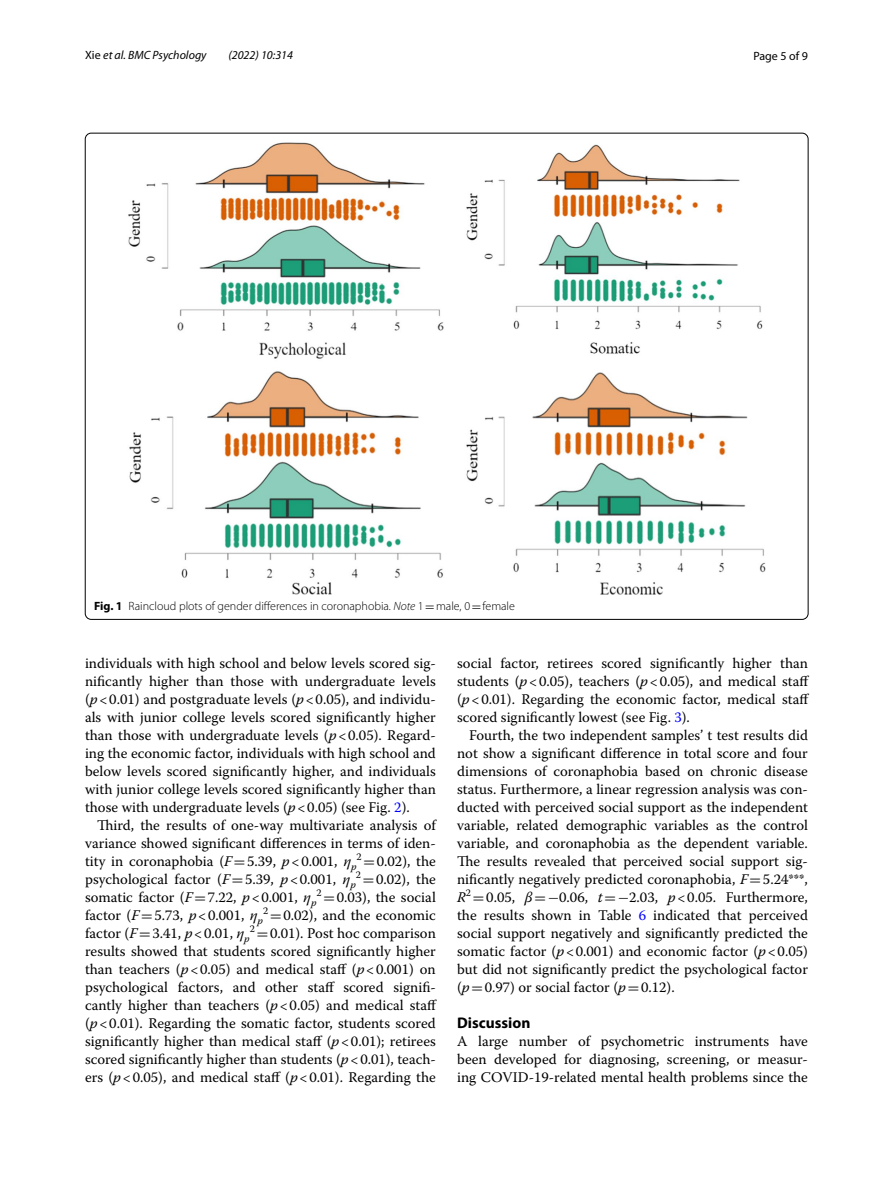
<style>
.page{position:relative;width:893px;height:1187px;background:#fff}
.page>*{position:absolute;margin:0;border:0;box-sizing:border-box;transform-origin:0 0}
.t1{font:700 15.45px "Myriad Pro";color:#000}
.t2{font:14.7px/18px "Warnock Pro";color:#000;text-align:justify}
.t3{font:300 12px "Myriad Pro";color:#000}
.t4{font:italic 12px "Myriad Pro";color:#000}
.t5{font:12px "Myriad Pro";color:#000}
.s1{font-style:normal}
.s2{font-weight:700}
.s3{font-style:italic}
.s4{font-family:"MTSY";font-weight:400}
.s5{color:#00f}
.s6{font-family:"MTSY"}
</style>
<div class="page">
<img style="left:128px;top:142px;width:638px;height:452px">
<p class="t4" style="left:85px;top:48px;width:123px"><span class="s1">Xie</span> et al. BMC Psychology</p>
<p class="t4" style="left:228px;top:48px;width:66px">(2022) 10:314</p>
<p class="t5" style="left:753px;top:48px;width:56px">Page 5 of 9</p>
<p class="t3" style="left:94px;top:599px;width:422px"><span class="s2">Fig. 1</span> Raincloud plots of gender differences in coronaphobia<span class="s3">. Note</span> 1<span class="s4">=</span>male, 0<span class="s4">=</span>female</p>
<p class="t2" style="left:85px;top:654px;width:352px">individuals with high school and below levels scored sig&shy;nificantly higher than those with undergraduate levels (<span class="s3">p</span>&lt;0.01) and postgraduate levels (<span class="s3">p</span>&lt;0.05), and individu&shy;als with junior college levels scored significantly higher than those with undergraduate levels (<span class="s3">p</span>&lt;0.05). Regard&shy;ing the economic factor, individuals with high school and below levels scored significantly higher, and individuals with junior college levels scored significantly higher than those with undergraduate levels (<span class="s3">p</span>&lt;0.05) (see Fig. <span class="s5">2</span>).</p>
<p class="t2" style="left:85px;top:816px;width:353px;text-indent:12px">Third, the results of one-way multivariate analysis of variance showed significant differences in terms of iden&shy;tity in coronaphobia (<span class="s3">F</span><span class="s6">=</span>5.39, <span class="s3">p</span>&lt;0.001, <span class="s3">η</span><sub>p</sub><sup>2</sup> <span class="s6">=</span>0.02), the psychological factor (<span class="s3">F</span><span class="s6">=</span>5.39, <span class="s3">p</span>&lt;0.001, <span class="s3">η</span><sub>p</sub><sup>2</sup> <span class="s6">=</span>0.02), the somatic factor (<span class="s3">F</span><span class="s6">=</span>7.22, <span class="s3">p</span>&lt;0.001, <span class="s3">η</span><sub>p</sub><sup>2</sup> <span class="s6">=</span>0.03), the social factor (<span class="s3">F</span><span class="s6">=</span>5.73, <span class="s3">p</span>&lt;0.001, <span class="s3">η</span><sub>p</sub><sup>2</sup> <span class="s6">=</span>0.02), and the economic factor (<span class="s3">F</span><span class="s6">=</span>3.41, <span class="s3">p</span>&lt;0.01, <span class="s3">η</span><sub>p</sub><sup>2</sup> <span class="s6">=</span>0.01). Post hoc comparison results showed that students scored significantly higher than teachers (<span class="s3">p</span>&lt;0.05) and medical staff (<span class="s3">p</span>&lt;0.001) on psychological factors, and other staff scored signifi&shy;cantly higher than teachers (<span class="s3">p</span>&lt;0.05) and medical staff (<span class="s3">p</span>&lt;0.01). Regarding the somatic factor, students scored significantly higher than medical staff (<span class="s3">p</span>&lt;0.01); retirees scored significantly higher than students (<span class="s3">p</span>&lt;0.01), teach&shy;ers (<span class="s3">p</span>&lt;0.05), and medical staff (<span class="s3">p</span>&lt;0.01). Regarding the</p>
<p class="t2" style="left:457px;top:654px;width:353px">social factor, retirees scored significantly higher than students (<span class="s3">p</span>&lt;0.05), teachers (<span class="s3">p</span>&lt;0.05), and medical staff (<span class="s3">p</span>&lt;0.01). Regarding the economic factor, medical staff scored significantly lowest (see Fig. <span class="s5">3</span>).</p>
<p class="t2" style="left:457px;top:726px;width:352px;text-indent:12px">Fourth, the two independent samples’ t test results did not show a significant difference in total score and four dimensions of coronaphobia based on chronic disease status. Furthermore, a linear regression analysis was con&shy;ducted with perceived social support as the independent variable, related demographic variables as the control variable, and coronaphobia as the dependent variable.<br>The results revealed that perceived social support sig&shy;nificantly negatively predicted coronaphobia, <span class="s3">F</span><span class="s6">=</span>5.24***, <span class="s3">R</span><sup>2</sup> <span class="s6">=</span>0.05, <span class="s3">β</span><span class="s6">=−</span>0.06, <span class="s3">t</span><span class="s6">=−</span>2.03, <span class="s3">p</span>&lt;0.05. Furthermore, the results shown in Table <span class="s5">6</span> indicated that perceived social support negatively and significantly predicted the somatic factor (<span class="s3">p</span>&lt;0.001) and economic factor (<span class="s3">p</span>&lt;0.05) but did not significantly predict the psychological factor (<span class="s3">p</span><span class="s6">=</span>0.97) or social factor (<span class="s3">p</span><span class="s6">=</span>0.12).</p>
<p class="t1" style="left:457px;top:1012px;width:75px">Discussion</p>
<p class="t2" style="left:457px;top:1032px;width:352px">A large number of psychometric instruments have been developed for diagnosing, screening, or measur&shy;ing COVID-19-related mental health problems since the</p>
</div>
